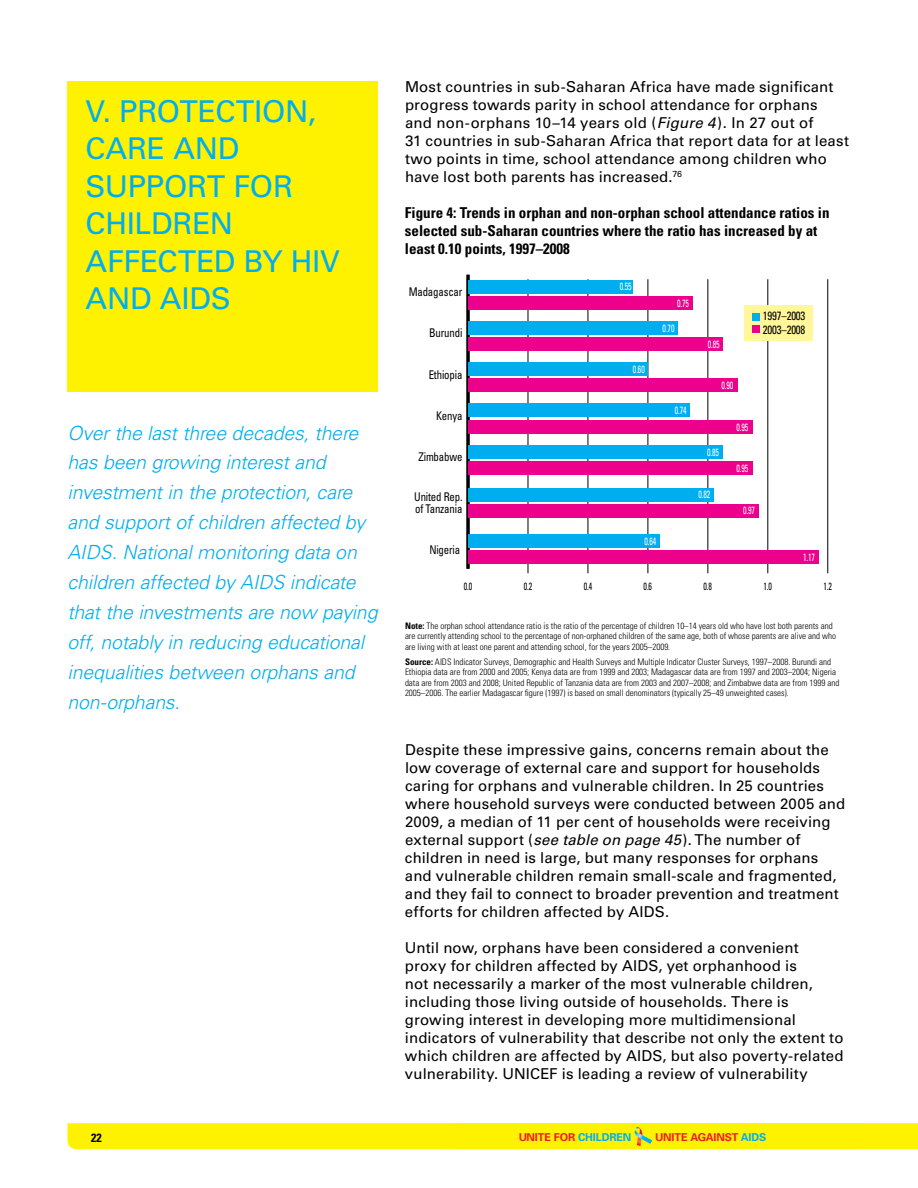
<style>
.page{position:relative;width:918px;height:1188px;background:#fff}
.page>*{position:absolute;margin:0;border:0;box-sizing:border-box;transform-origin:0 0}
.t1{font:30px/37.5px "Univers";letter-spacing:-.01em;color:#00aeef}
.t2{font:italic 300 19.5px/30px "Univers";letter-spacing:-.005em;color:#00aeef}
.t3{font:15px/18px "Univers";letter-spacing:.01em;color:#000}
.t4{font:700 condensed 15px/18px "Univers";color:#000}
.t5{font:condensed 12px/11.4px "Univers";letter-spacing:-.015em;color:#000;scale:.9 1}
.t6{font:700 condensed 12px "Univers";color:#000}
.t7{font:700 10.8px "Univers";letter-spacing:-.01em;color:#ed1d24}
.t8{font:condensed 10.5px "Univers";letter-spacing:-.015em;color:#fff;scale:.75 1}
.t9{font:condensed 10.5px "Univers";color:#000;scale:.75 1}
.t10{font:300 condensed 9px/10.5px "Univers";color:#000}
.s1{font-style:italic}
.s2{font-weight:700}
.s3{color:#00aeef}
</style>
<div class="page">
<div style="left:68px;top:81px;width:310px;height:311px;background:#fff200"></div>
<hr style="left:467px;top:275px;width:3px;height:294px;background:#000">
<hr style="left:528px;top:279px;width:1px;height:294px;background:#000">
<hr style="left:588px;top:279px;width:1px;height:294px;background:#000">
<hr style="left:648px;top:279px;width:1px;height:294px;background:#000">
<hr style="left:708px;top:279px;width:1px;height:294px;background:#000">
<hr style="left:768px;top:279px;width:1px;height:294px;background:#000">
<hr style="left:828px;top:279px;width:1px;height:294px;background:#000">
<div style="left:468px;top:296px;width:225px;height:14px;background:#ec008c"></div>
<div style="left:468px;top:280px;width:165px;height:13px;background:#00aeef"></div>
<div style="left:468px;top:337px;width:255px;height:14px;background:#ec008c"></div>
<div style="left:468px;top:321px;width:210px;height:14px;background:#00aeef"></div>
<div style="left:468px;top:379px;width:270px;height:13px;background:#ec008c"></div>
<div style="left:468px;top:362px;width:180px;height:14px;background:#00aeef"></div>
<div style="left:468px;top:420px;width:285px;height:13px;background:#ec008c"></div>
<div style="left:468px;top:404px;width:222px;height:13px;background:#00aeef"></div>
<div style="left:468px;top:461px;width:285px;height:14px;background:#ec008c"></div>
<div style="left:468px;top:445px;width:255px;height:14px;background:#00aeef"></div>
<div style="left:468px;top:504px;width:291px;height:14px;background:#ec008c"></div>
<div style="left:468px;top:488px;width:246px;height:13px;background:#00aeef"></div>
<div style="left:468px;top:550px;width:351px;height:14px;background:#ec008c"></div>
<div style="left:468px;top:534px;width:192px;height:14px;background:#00aeef"></div>
<div style="left:744px;top:305px;width:68px;height:36px;background:#fff799"></div>
<div style="left:752px;top:313px;width:7px;height:7px;background:#00aeef"></div>
<div style="left:752px;top:326px;width:7px;height:7px;background:#ec008c"></div>
<div style="left:68px;top:1123px;width:850px;height:26px;background:#fff200"></div>
<h1 class="t1" style="left:86px;top:92px;width:256px">V. PROTECTION,<br>CARE AND<br>SUPPORT FOR<br>CHILDREN<br>AFFECTED BY HIV<br>AND AIDS</h1>
<p class="t2" style="left:68px;top:418px;width:312px">Over the last three decades, there has been growing interest and investment in the protection, care and support of children affected by<br>AIDS. National monitoring data on children affected by AIDS indicate that the investments are now paying off, notably in reducing educational inequalities between orphans and non-orphans.</p>
<p class="t6" style="left:91px;top:1130px;width:12px">22</p>
<p class="t3" style="left:405px;top:78px;width:446px">Most countries in sub-Saharan Africa have made significant progress towards parity in school attendance for orphans<br>and non-orphans 10–14 years old (<span class="s1">Figure 4</span>). In 27 out of<br>31 countries in sub-Saharan Africa that report data for at least two points in time, school attendance among children who have lost both parents has increased.<sup>76</sup></p>
<p class="t4" style="left:405px;top:203px;width:426px">Figure 4: Trends in orphan and non-orphan school attendance ratios in selected sub-Saharan countries where the ratio has increased by at least 0.10 points, 1997–2008</p>
<p class="t5" style="left:409px;top:286px;width:61px">Madagascar</p>
<p class="t5" style="left:429px;top:327px;width:38px">Burundi</p>
<p class="t5" style="left:429px;top:369px;width:39px">Ethiopia</p>
<p class="t5" style="left:436px;top:410px;width:31px">Kenya</p>
<p class="t5" style="left:419px;top:451px;width:50px">Zimbabwe</p>
<p class="t5" style="left:414px;top:491px;width:55px">United Rep. of Tanzania</p>
<p class="t5" style="left:429px;top:543px;width:36px">Nigeria</p>
<p class="t8" style="left:620px;top:280px;width:17px">0.55</p>
<p class="t8" style="left:677px;top:296px;width:17px">0.75</p>
<p class="t5" style="left:763px;top:308px;width:49px;line-height:14.5px">1997–2003<br>2003–2008</p>
<p class="t8" style="left:663px;top:322px;width:17px">0.70</p>
<p class="t8" style="left:708px;top:337px;width:17px">0.85</p>
<p class="t8" style="left:633px;top:363px;width:17px">0.60</p>
<p class="t8" style="left:722px;top:379px;width:17px">0.90</p>
<p class="t8" style="left:675px;top:403px;width:17px">0.74</p>
<p class="t8" style="left:737px;top:421px;width:17px">0.95</p>
<p class="t8" style="left:707px;top:446px;width:17px">0.85</p>
<p class="t8" style="left:737px;top:462px;width:17px">0.95</p>
<p class="t8" style="left:699px;top:488px;width:17px">0.82</p>
<p class="t8" style="left:743px;top:504px;width:17px">0.97</p>
<p class="t8" style="left:645px;top:534px;width:17px">0.64</p>
<p class="t8" style="left:803px;top:550px;width:17px">1.17</p>
<p class="t9" style="left:464px;top:580px;width:13px">0.0</p>
<p class="t9" style="left:524px;top:580px;width:13px">0.2</p>
<p class="t9" style="left:584px;top:580px;width:13px">0.4</p>
<p class="t9" style="left:644px;top:580px;width:13px">0.6</p>
<p class="t9" style="left:704px;top:580px;width:13px">0.8</p>
<p class="t9" style="left:764px;top:580px;width:13px">1.0</p>
<p class="t9" style="left:824px;top:580px;width:13px">1.2</p>
<p class="t10" style="left:405px;top:620px;width:433px"><span class="s2">Note:</span> The orphan school attendance ratio is the ratio of the percentage of children 10–14 years old who have lost both parents and are currently attending school to the percentage of non-orphaned children of the same age, both of whose parents are alive and who are living with at least one parent and attending school, for the years 2005–2009.</p>
<p class="t10" style="left:405px;top:656px;width:436px"><span class="s2">Source:</span> AIDS Indicator Surveys, Demographic and Health Surveys and Multiple Indicator Cluster Surveys, 1997–2008. Burundi and Ethiopia data are from 2000 and 2005; Kenya data are from 1999 and 2003; Madagascar data are from 1997 and 2003–2004; Nigeria data are from 2003 and 2008; United Republic of Tanzania data are from 2003 and 2007–2008; and Zimbabwe data are from 1999 and 2005–2006. The earlier Madagascar figure (1997) is based on small denominators (typically 25–49 unweighted cases).</p>
<p class="t3" style="left:405px;top:741px;width:442px">Despite these impressive gains, concerns remain about the low coverage of external care and support for households caring for orphans and vulnerable children. In 25 countries where household surveys were conducted between 2005 and 2009, a median of 11 per cent of households were receiving external support (<span class="s1">see table on page 45</span>). The number of children in need is large, but many responses for orphans and vulnerable children remain small-scale and fragmented, and they fail to connect to broader prevention and treatment efforts for children affected by AIDS.</p>
<p class="t3" style="left:405px;top:939px;width:440px">Until now, orphans have been considered a convenient proxy for children affected by AIDS, yet orphanhood is<br>not necessarily a marker of the most vulnerable children, including those living outside of households. There is growing interest in developing more multidimensional indicators of vulnerability that describe not only the extent to which children are affected by AIDS, but also poverty-related vulnerability. UNICEF is leading a review of vulnerability</p>
<p class="t7" style="left:519px;top:1130px;width:114px">UNITE FOR <span class="s3">CHILDREN</span></p>
<p class="t7" style="left:655px;top:1130px;width:113px">UNITE AGAINST <span class="s3">AIDS</span></p>
</div>
